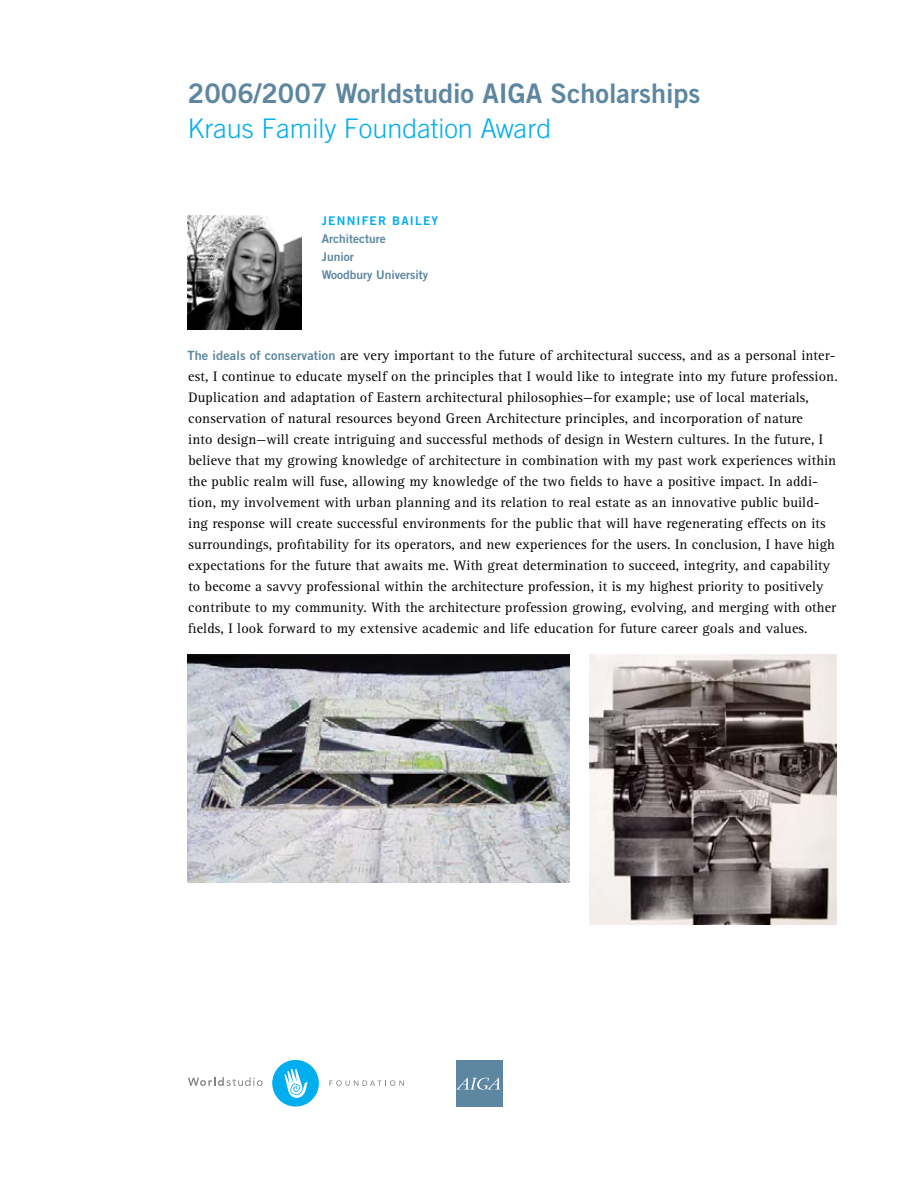
<style>
.page{position:relative;width:918px;height:1188px;background:#fff}
.page>*{position:absolute;margin:0;border:0;box-sizing:border-box;transform-origin:0 0}
.t1{font:27px "Trade Gothic Bold Two";color:#5d87a1}
.t2{font:300 27px "Trade Gothic";color:#00adef}
.t3{font:14.25px/21px "Rotis Serif";letter-spacing:.01em;color:#000}
.t4{font:12px/18px "Trade Gothic Bold Two";color:#5d87a1}
.t5{font:12px "Trade Gothic Bold Two";letter-spacing:.1em;color:#00adef}
.s1{font-family:"Trade Gothic Bold Two";font-size:12.75px;color:#5d87a1}
</style>
<div class="page">
<svg style="left:329px;top:1080px;width:75px;height:6px"></svg>
<div style="left:272px;top:1060px;width:47px;height:47px;background:#00adef;border-radius:50%"></div>
<svg style="left:284px;top:1069px;width:24px;height:29px"></svg>
<svg style="left:188px;top:1077px;width:75px;height:9px"></svg>
<div style="left:456px;top:1060px;width:47px;height:47px;background:#5d87a1"></div>
<svg style="left:456px;top:1077px;width:45px;height:13px"></svg>
<img style="left:188px;top:215px;width:113px;height:114px">
<img style="left:188px;top:654px;width:381px;height:229px">
<img style="left:590px;top:654px;width:247px;height:270px">
<h1 class="t1" style="left:188px;top:76px;width:514px">2006/2007 Worldstudio AIGA Scholarships</h1>
<h1 class="t2" style="left:188px;top:112px;width:365px">Kraus Family Foundation Award</h1>
<p class="t5" style="left:322px;top:214px;width:118px">Jennifer Bai ley</p>
<p class="t4" style="left:322px;top:230px;width:108px">Architecture<br>Junior<br>Woodbury U niversity</p>
<p class="t3" style="left:188px;top:346px;width:652px"><span class="s1">The ideals of conservation</span> are very important to the future of architectural success, and as a personal inter&shy;est, I continue to educate myself on the principles that I would like to integrate into my future profession.<br>Duplication and adaptation of Eastern architectural philosophies—for example; use of local materials, conservation of natural resources beyond Green Architecture principles, and incorporation of nature<br>into design—will create intriguing and successful methods of design in Western cultures. In the future, I believe that my growing knowledge of architecture in combination with my past work experiences within the public realm will fuse, allowing my knowledge of the two fields to have a positive impact. In addi&shy;tion, my involvement with urban planning and its relation to real estate as an innovative public build&shy;ing response will create successful environments for the public that will have regenerating effects on its surroundings, profitability for its operators, and new experiences for the users. In conclusion, I have high expectations for the future that awaits me. With great determination to succeed, integrity, and capability to become a savvy professional within the architecture profession, it is my highest priority to positively contribute to my community. With the architecture profession growing, evolving, and merging with other fields, I look forward to my extensive academic and life education for future career goals and values.</p>
</div>
